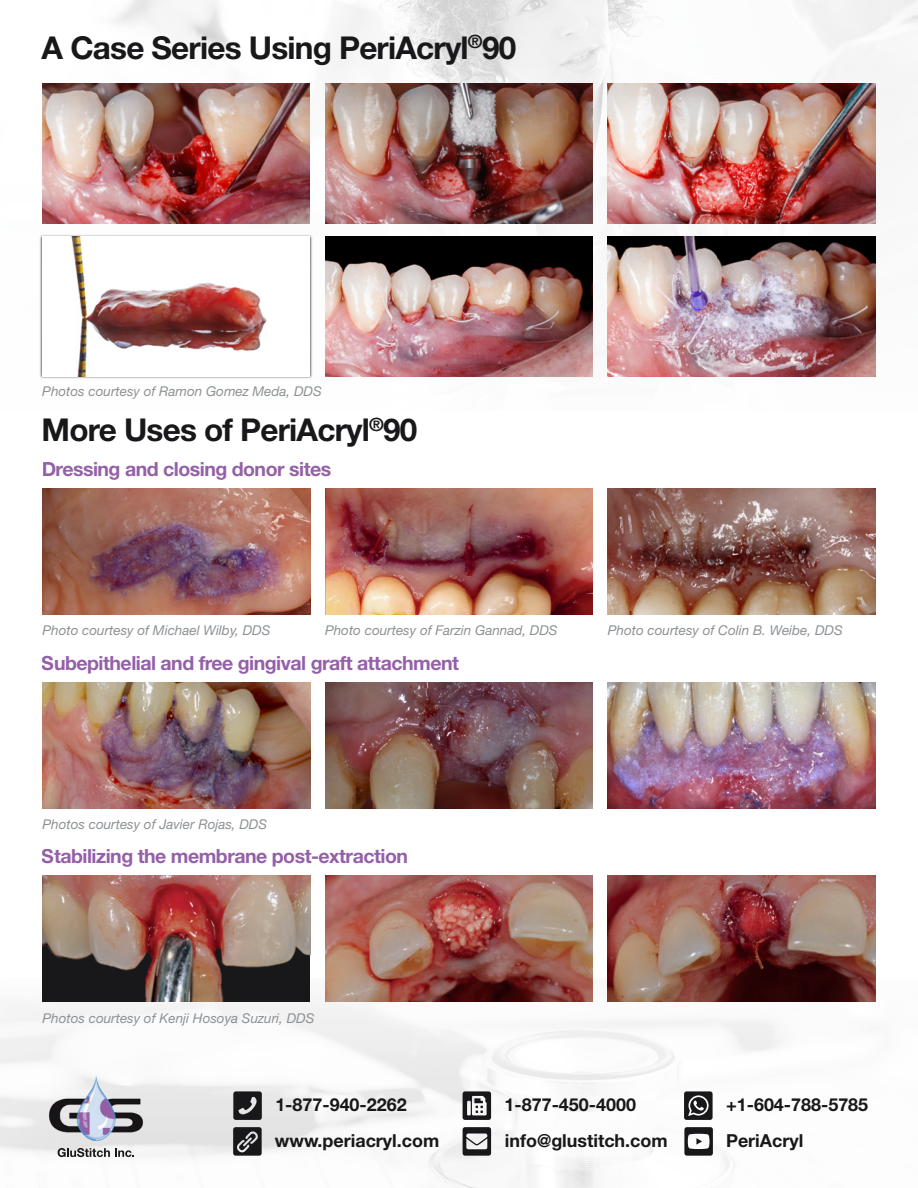
<style>
.page{position:relative;width:918px;height:1188px;background:#fff}
.page>*{position:absolute;margin:0;border:0;box-sizing:border-box;transform-origin:0 0}
.t1{font:700 31.5px "Helvetica Neue";letter-spacing:-.025em;color:#181719}
.t2{font:700 19.5px "Helvetica Neue";letter-spacing:-.025em;color:#9460a8}
.t3{font:700 17.85px "Helvetica Neue";color:#181719}
.t4{font:italic 13.5px "Helvetica Neue";color:#8d9194}
</style>
<div class="page">
<img style="left:0;top:881px;width:876px;height:307px">
<img style="left:42px;top:0;width:876px;height:548px">
<img style="left:42px;top:682px;width:268px;height:126px">
<img style="left:325px;top:682px;width:268px;height:126px">
<img style="left:608px;top:682px;width:268px;height:126px">
<img style="left:42px;top:875px;width:268px;height:126px">
<img style="left:325px;top:875px;width:268px;height:126px">
<img style="left:608px;top:875px;width:268px;height:126px">
<svg style="left:58px;top:1148px;width:76px;height:9px"></svg>
<img style="left:45px;top:1075px;width:102px;height:65px">
<svg style="left:684px;top:1091px;width:29px;height:29px"></svg>
<svg style="left:233px;top:1091px;width:29px;height:29px"></svg>
<svg style="left:463px;top:1091px;width:28px;height:29px"></svg>
<svg style="left:233px;top:1127px;width:29px;height:29px"></svg>
<svg style="left:463px;top:1127px;width:28px;height:29px"></svg>
<svg style="left:684px;top:1127px;width:29px;height:29px"></svg>
<img style="left:42px;top:488px;width:268px;height:126px">
<img style="left:325px;top:488px;width:268px;height:126px">
<img style="left:608px;top:488px;width:268px;height:126px">
<img style="left:42px;top:84px;width:268px;height:139px">
<img style="left:325px;top:84px;width:268px;height:139px">
<img style="left:608px;top:84px;width:267px;height:139px">
<img style="left:40px;top:234px;width:273px;height:146px">
<img style="left:42px;top:237px;width:268px;height:139px">
<img style="left:325px;top:237px;width:268px;height:139px">
<img style="left:608px;top:237px;width:267px;height:139px">
<h1 class="t1" style="left:42px;top:28px;width:476px">A Case Series Using PeriAcryl<sup>®</sup>90</h1>
<p class="t4" style="left:42px;top:383px;width:281px">Photos courtesy of Ramon Gomez Meda, DDS</p>
<h1 class="t1" style="left:42px;top:410px;width:377px">More Uses of PeriAcryl<sup>®</sup>90</h1>
<h2 class="t2" style="left:42px;top:457px;width:291px">Dressing and closing donor sites</h2>
<p class="t4" style="left:43px;top:622px;width:230px">Photo courtesy of Michael Wilby, DDS</p>
<p class="t4" style="left:325px;top:622px;width:234px">Photo courtesy of Farzin Gannad, DDS</p>
<p class="t4" style="left:608px;top:622px;width:237px">Photo courtesy of Colin B. Weibe, DDS</p>
<h2 class="t2" style="left:42px;top:651px;width:419px">Subepithelial and free gingival graft attachment</h2>
<p class="t4" style="left:43px;top:816px;width:226px">Photos courtesy of Javier Rojas, DDS</p>
<h2 class="t2" style="left:42px;top:844px;width:368px">Stabilizing the membrane post-extraction</h2>
<p class="t4" style="left:43px;top:1010px;width:273px">Photos courtesy of Kenji Hosoya Suzuri, DDS</p>
<h3 class="t3" style="left:275px;top:1094px;width:133px">1-877-940-2262</h3>
<h3 class="t3" style="left:505px;top:1094px;width:133px">1-877-450-4000</h3>
<h3 class="t3" style="left:726px;top:1094px;width:144px">+1-604-788-5785</h3>
<h3 class="t3" style="left:275px;top:1130px;width:166px">www.periacryl.com</h3>
<h3 class="t3" style="left:505px;top:1130px;width:164px">info@glustitch.com</h3>
<h3 class="t3" style="left:726px;top:1130px;width:79px">PeriAcryl</h3>
</div>
